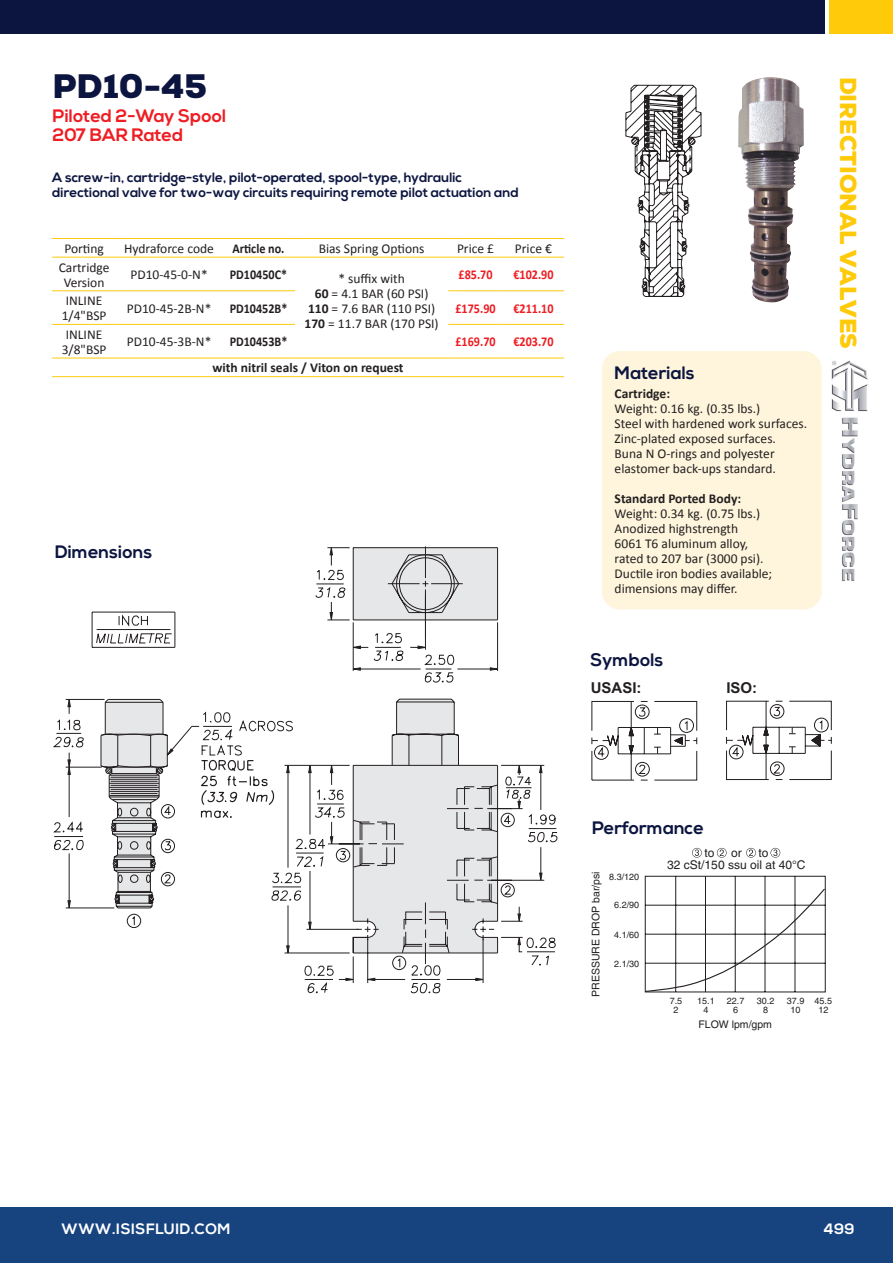
<style>
.page{position:relative;width:893px;height:1263px;background:#fff}
.page>*{position:absolute;margin:0;border:0;box-sizing:border-box;transform-origin:0 0}
.Head_A{font:900 33px "Nexa";color:#0c153f}
.t1{font:900 22.5px "Nexa";color:#feca0a}
.Head_B{font:700 18px "Nexa";color:#0c153f}
.Head_B_ratings{font:700 18px "Nexa";color:#ee1d23}
.t2{font:700 15px "Nexa";letter-spacing:.03em;color:#fff}
.t3{font:700 15px "Arial";color:#231f20}
.Materials_text{font:13.5px/15px "Calibri";color:#231f20}
.Tables{font:13.5px/15px "Calibri";color:#231f20;text-align:center}
.Head_C{font:700 13.5px/15px "Nexa";color:#0c153f}
.Tables-2{font:700 13.5px "Calibri";color:#ee1d23;scale:.9 1}
.Tables-3{font:700 13.5px "Calibri";color:#231f20;scale:.9 1}
.Tables-4{font:700 13.5px "Calibri";color:#231f20}
.Materials_text-2{font:700 13.5px "Calibri";color:#231f20}
.t4{font:12px/12px "Helvetica";color:#231f20}
.t5{font:700 11.7px "Arial";color:#231f20}
.t6{font:10.5px "Helvetica";color:#231f20}
.t7{font:9.3px "Helvetica";color:#231f20}
.t8{font:9px/9px "Helvetica";color:#231f20;text-align:center}
.s1{font-weight:700}
</style>
<div class="page">
<div style="left:0;top:1208px;width:893px;height:55px;background:#17437f"></div>
<div style="left:829px;top:0;width:64px;height:34px;background:#feca0a"></div>
<div style="left:0;top:0;width:825px;height:34px;background:#0c153f"></div>
<img style="left:831px;top:360px;width:37px;height:221px">
<svg style="left:591px;top:700px;width:241px;height:81px"></svg>
<svg style="left:692px;top:848px;width:88px;height:10px"></svg>
<svg style="left:645px;top:876px;width:181px;height:116px"></svg>
<svg style="left:327px;top:546px;width:172px;height:23px"></svg>
<svg style="left:53px;top:569px;width:505px;height:425px"></svg>
<hr style="left:52px;top:238px;width:64px;height:1px;background:#feca0a">
<hr style="left:116px;top:238px;width:106px;height:1px;background:#feca0a">
<hr style="left:222px;top:238px;width:73px;height:1px;background:#feca0a">
<hr style="left:295px;top:238px;width:153px;height:1px;background:#feca0a">
<hr style="left:448px;top:238px;width:55px;height:1px;background:#feca0a">
<hr style="left:503px;top:238px;width:61px;height:1px;background:#feca0a">
<hr style="left:52px;top:257px;width:64px;height:1px;background:#feca0a">
<hr style="left:448px;top:290px;width:55px;height:1px;background:#feca0a">
<hr style="left:503px;top:290px;width:61px;height:1px;background:#feca0a">
<hr style="left:448px;top:324px;width:55px;height:1px;background:#feca0a">
<hr style="left:503px;top:324px;width:61px;height:1px;background:#feca0a">
<hr style="left:448px;top:358px;width:55px;height:1px;background:#feca0a">
<hr style="left:503px;top:358px;width:61px;height:1px;background:#feca0a">
<hr style="left:116px;top:257px;width:106px;height:1px;background:#feca0a">
<hr style="left:222px;top:257px;width:73px;height:1px;background:#feca0a">
<hr style="left:295px;top:257px;width:153px;height:1px;background:#feca0a">
<hr style="left:448px;top:257px;width:55px;height:1px;background:#feca0a">
<hr style="left:503px;top:257px;width:61px;height:1px;background:#feca0a">
<hr style="left:52px;top:290px;width:64px;height:1px;background:#feca0a">
<hr style="left:116px;top:290px;width:106px;height:1px;background:#feca0a">
<hr style="left:222px;top:290px;width:73px;height:1px;background:#feca0a">
<hr style="left:52px;top:324px;width:64px;height:1px;background:#feca0a">
<hr style="left:116px;top:324px;width:106px;height:1px;background:#feca0a">
<hr style="left:222px;top:324px;width:73px;height:1px;background:#feca0a">
<hr style="left:52px;top:358px;width:64px;height:1px;background:#feca0a">
<hr style="left:116px;top:358px;width:106px;height:1px;background:#feca0a">
<hr style="left:222px;top:358px;width:73px;height:1px;background:#feca0a">
<hr style="left:295px;top:358px;width:153px;height:1px;background:#feca0a">
<hr style="left:52px;top:376px;width:64px;height:1px;background:#feca0a">
<hr style="left:116px;top:376px;width:106px;height:1px;background:#feca0a">
<hr style="left:222px;top:376px;width:73px;height:1px;background:#feca0a">
<hr style="left:295px;top:376px;width:153px;height:1px;background:#feca0a">
<hr style="left:448px;top:376px;width:55px;height:1px;background:#feca0a">
<hr style="left:503px;top:376px;width:61px;height:1px;background:#feca0a">
<div style="left:602px;top:351px;width:220px;height:258px;background:#fef5dc;border-radius:18px"></div>
<svg style="left:625px;top:84px;width:77px;height:213px"></svg>
<img style="left:738px;top:77px;width:66px;height:226px">
<p class="Head_A" style="left:53px;top:64px;width:156px">PD10-45</p>
<p class="Head_B_ratings" style="left:53px;top:105px;width:175px">Piloted 2-Way Spool</p>
<p class="Head_B_ratings" style="left:53px;top:125px;width:132px">207 BAR Rated</p>
<p class="Head_C" style="left:52px;top:171px;width:468px">A screw-in, cartridge-style, pilot-operated, spool-type, hydraulic directional valve for two-way circuits requiring remote pilot actuation and</p>
<p class="Tables" style="left:64px;top:240px;width:41px">Porting</p>
<p class="Tables" style="left:124px;top:240px;width:91px">Hydraforce code</p>
<p class="Tables-3" style="left:233px;top:239px;width:59px">Article no.</p>
<p class="Tables" style="left:319px;top:240px;width:107px">Bias Spring Options</p>
<p class="Tables" style="left:457px;top:240px;width:39px">Price £</p>
<p class="Tables" style="left:515px;top:240px;width:39px">Price €</p>
<p class="Tables" style="left:59px;top:259px;width:52px">Cartridge<br>Version</p>
<p class="Tables" style="left:130px;top:266px;width:79px">PD10-45-0-N*</p>
<p class="Tables-3" style="left:230px;top:265px;width:65px">PD10450C*</p>
<p class="Tables" style="left:338px;top:270px;width:68px">* suffix with</p>
<p class="Tables" style="left:315px;top:285px;width:115px"><span class="s1">60</span> = 4.1 BAR (60 PSI)</p>
<p class="Tables" style="left:308px;top:300px;width:129px"><span class="s1">110</span> = 7.6 BAR (110 PSI)</p>
<p class="Tables" style="left:305px;top:315px;width:136px"><span class="s1">170</span> = 11.7 BAR (170 PSI)</p>
<p class="Tables-2" style="left:458px;top:265px;width:39px">£85.70</p>
<p class="Tables-2" style="left:513px;top:265px;width:46px">€102.90</p>
<p class="Tables" style="left:62px;top:292px;width:46px">INLINE<br>1/4"BSP</p>
<p class="Tables" style="left:127px;top:300px;width:86px">PD10-45-2B-N*</p>
<p class="Tables-3" style="left:230px;top:299px;width:66px">PD10452B*</p>
<p class="Tables-2" style="left:455px;top:299px;width:46px">£175.90</p>
<p class="Tables-2" style="left:513px;top:299px;width:46px">€211.10</p>
<p class="Tables" style="left:62px;top:326px;width:46px">INLINE<br>3/8"BSP</p>
<p class="Tables" style="left:127px;top:334px;width:86px">PD10-45-3B-N*</p>
<p class="Tables-3" style="left:230px;top:332px;width:66px">PD10453B*</p>
<p class="Tables-2" style="left:455px;top:332px;width:46px">£169.70</p>
<p class="Tables-2" style="left:513px;top:332px;width:46px">€203.70</p>
<p class="Tables-4" style="left:212px;top:358px;width:193px">with nitril seals / Viton on request</p>
<p class="Head_B" style="left:615px;top:362px;width:81px">Materials</p>
<p class="Materials_text-2" style="left:615px;top:384px;width:57px">Cartridge:</p>
<p class="Materials_text" style="left:615px;top:400px;width:147px">Weight: 0.16 kg. (0.35 lbs.)</p>
<p class="Materials_text" style="left:615px;top:415px;width:194px">Steel with hardened work surfaces.</p>
<p class="Materials_text" style="left:615px;top:430px;width:163px">Zinc-plated exposed surfaces.</p>
<p class="Materials_text" style="left:615px;top:445px;width:162px">Buna N O-rings and polyester</p>
<p class="Materials_text" style="left:615px;top:460px;width:163px">elastomer back-ups standard.</p>
<p class="Materials_text-2" style="left:615px;top:489px;width:128px">Standard Ported Body:</p>
<p class="Materials_text" style="left:615px;top:505px;width:147px">Weight: 0.34 kg. (0.75 lbs.)</p>
<p class="Materials_text" style="left:615px;top:520px;width:125px">Anodized highstrength</p>
<p class="Materials_text" style="left:615px;top:535px;width:135px">6061 T6 aluminum alloy,</p>
<p class="Materials_text" style="left:615px;top:550px;width:150px">rated to 207 bar (3000 psi).</p>
<p class="Materials_text" style="left:615px;top:565px;width:159px">Ductile iron bodies available; dimensions may differ.</p>
<p class="t5" style="left:652px;top:455px;width:25px">ISO:</p>
<p class="Head_B" style="left:55px;top:541px;width:99px">Dimensions</p>
<p class="t7" style="left:635px;top:584px;width:9px">to</p>
<p class="t7" style="left:656px;top:584px;width:10px">or</p>
<p class="t7" style="left:677px;top:584px;width:9px">to</p>
<p class="Head_B" style="left:591px;top:650px;width:74px">Symbols</p>
<p class="t3" style="left:591px;top:679px;width:52px">USASI:</p>
<p class="t3" style="left:726px;top:679px;width:32px">ISO:</p>
<h2 class="t1" style="left:863px;top:77px;width:274px;rotate:90deg">DIRECTIONAL VALVES</h2>
<p class="Head_B" style="left:592px;top:817px;width:113px">Performance</p>
<p class="t4" style="left:667px;top:846px;width:140px;text-indent:91px">to<br>32 cSt/150 ssu oil at 40°C</p>
<p class="t4" style="left:704px;top:846px;width:12px">to</p>
<p class="t4" style="left:731px;top:846px;width:12px">or</p>
<p class="t6" style="left:590px;top:997px;width:127px;rotate:-90deg">PRESSURE DROP bar/psi</p>
<p class="t8" style="left:609px;top:872px;width:32px">8.3/120</p>
<p class="t8" style="left:614px;top:901px;width:27px">6.2/90</p>
<p class="t8" style="left:614px;top:930px;width:27px">4.1/60</p>
<p class="t8" style="left:614px;top:959px;width:27px">2.1/30</p>
<p class="t8" style="left:670px;top:996px;width:14px">7.5<br>2</p>
<p class="t8" style="left:697px;top:996px;width:19px">15.1<br>4</p>
<p class="t8" style="left:757px;top:996px;width:19px">30.2<br>8</p>
<p class="t6" style="left:698px;top:1018px;width:75px">FLOW lpm/gpm</p>
<p class="t8" style="left:727px;top:996px;width:19px">22.7<br>6</p>
<p class="t8" style="left:787px;top:996px;width:19px">37.9<br>10</p>
<p class="t8" style="left:815px;top:996px;width:19px">45.5<br>12</p>
<p class="t2" style="left:62px;top:1220px;width:170px">WWW.ISISFLUID.COM</p>
<p class="t2" style="left:823px;top:1220px;width:33px">499</p>
</div>
